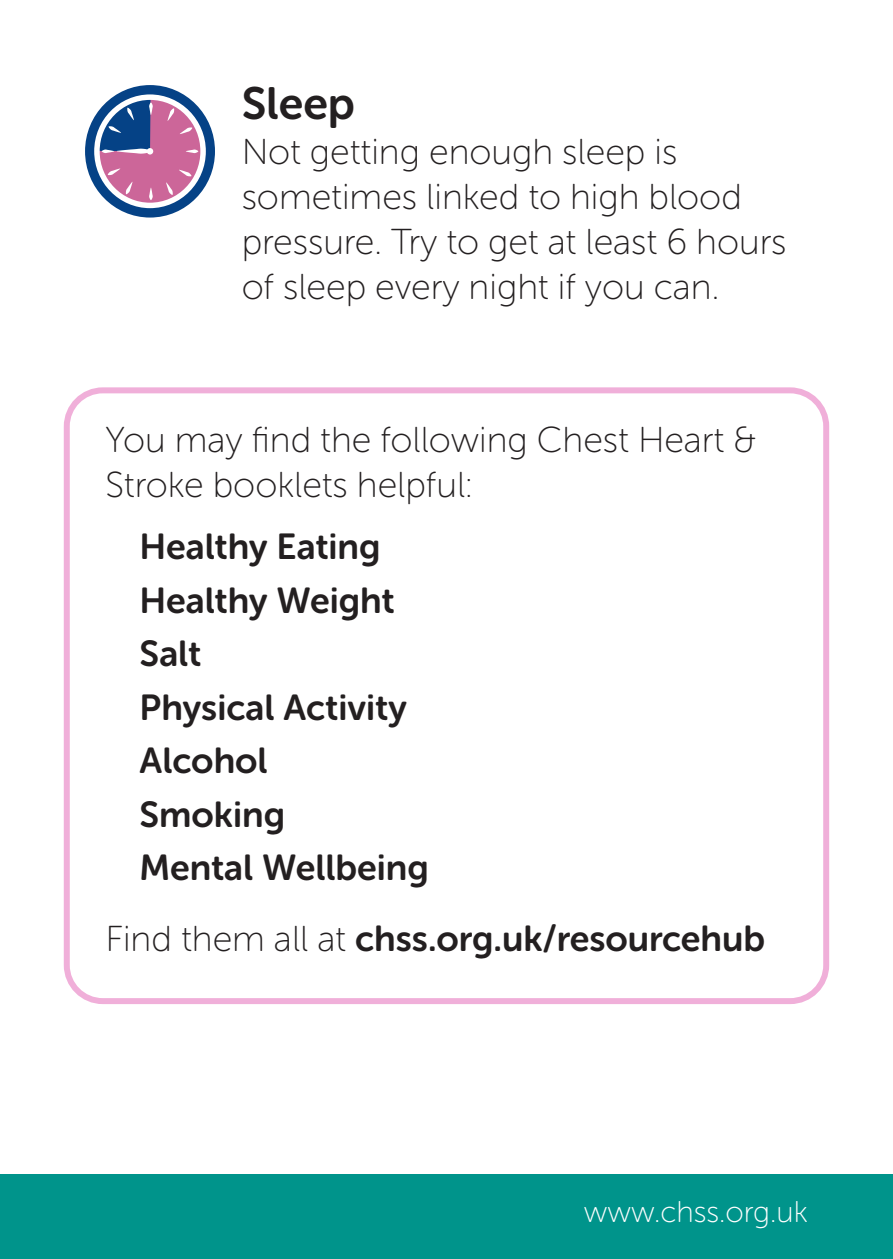
<style>
.page{position:relative;width:893px;height:1259px;background:#fff}
.page>*{position:absolute;margin:0;border:0;box-sizing:border-box;transform-origin:0 0}
.t1{font:45px "Museo Sans Rounded 700";color:#231f20}
.t2{font:36px/45px "Museo Sans Rounded 100";color:#231f20}
.t3{font:36px/53.4px "Museo Sans Rounded 700";color:#231f20}
.t4{font:30px "Museo Sans Rounded 100";color:#fff}
.s1{font-family:"Museo Sans Rounded 100"}
</style>
<div class="page">
<div style="left:0;top:1174px;width:893px;height:85px;background:#00948b"></div>
<div style="left:64px;top:387px;width:765px;height:617px;border:6px solid #d20e8c;border-radius:36px"></div>
<div style="left:85px;top:85px;width:130px;height:132px;background:#054286;border-radius:50%"></div>
<svg style="left:94px;top:94px;width:112px;height:114px"></svg>
<p class="t1" style="left:242px;top:78px;width:115px">Sleep</p>
<p class="t2" style="left:242px;top:129px;width:546px">Not getting enough sleep is sometimes linked to high blood pressure. Try to get at least 6 hours of sleep every night if you can.</p>
<p class="t2" style="left:106px;top:418px;width:652px">You may find the following Chest Heart &amp;<br>Stroke booklets helpful:</p>
<p class="t3" style="left:140px;top:520px;width:291px">Healthy Eating<br>Healthy Weight<br>Salt<br>Physical Activity<br>Alcohol<br>Smoking<br>Mental Wellbeing</p>
<p class="t3" style="left:106px;top:912px;width:661px"><span class="s1">Find them all at</span> chss.org.uk/resourcehub</p>
<p class="t4" style="left:584px;top:1195px;width:225px">www.chss.org.uk</p>
</div>
